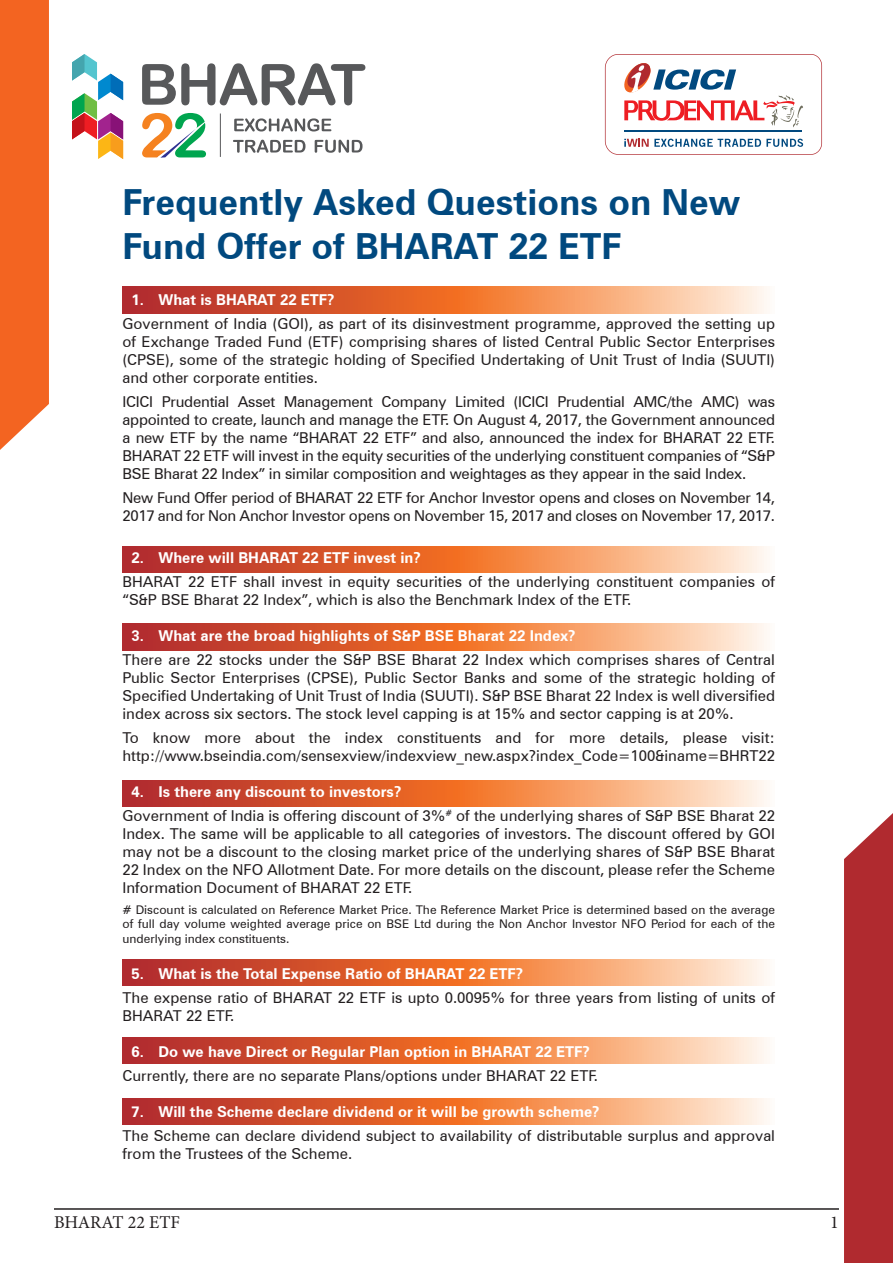
<style>
.page{position:relative;width:893px;height:1263px;background:#fff}
.page>*{position:absolute;margin:0;border:0;box-sizing:border-box;transform-origin:0 0}
.t1{font:700 36px/43.2px "Zurich BT";color:#01497f}
.t2{font:18px "Minion Pro";color:#231f20}
.t3{font:15px/18px "Zurich BT";color:#231f20;text-align:justify}
.t4{font:700 15px "Zurich BT";color:#fff}
.t5{font:15px/18px "Zurich BT";letter-spacing:-.02em;color:#231f20}
.t6{font:12px/14.4px "Zurich BT";color:#231f20;text-align:justify}
</style>
<div class="page">
<div style="left:0;top:0;width:49px;height:450px;background:#f36421"></div>
<div style="left:844px;top:813px;width:49px;height:450px;background:#b02a2f"></div>
<hr style="left:54px;top:1208px;width:785px;height:2px;background:#231f20">
<svg style="left:122px;top:287px;width:645px;height:26px;background:#e37c54"></svg>
<svg style="left:122px;top:547px;width:645px;height:26px;background:#e37c54"></svg>
<svg style="left:122px;top:624px;width:645px;height:26px;background:#e37c54"></svg>
<svg style="left:122px;top:780px;width:645px;height:27px;background:#e37c54"></svg>
<svg style="left:122px;top:959px;width:645px;height:27px;background:#e37c54"></svg>
<svg style="left:122px;top:1037px;width:645px;height:26px;background:#e37c54"></svg>
<svg style="left:122px;top:1098px;width:645px;height:26px;background:#e37c54"></svg>
<svg style="left:142px;top:63px;width:223px;height:42px"></svg>
<svg style="left:234px;top:118px;width:97px;height:13px"></svg>
<svg style="left:233px;top:140px;width:72px;height:13px"></svg>
<svg style="left:315px;top:140px;width:48px;height:13px"></svg>
<hr style="left:220px;top:114px;width:1px;height:43px;background:#57585a">
<svg style="left:142px;top:113px;width:64px;height:45px"></svg>
<svg style="left:72px;top:54px;width:51px;height:105px"></svg>
<svg style="left:605px;top:54px;width:217px;height:101px"></svg>
<p class="t1" style="left:122px;top:181px;width:619px">Frequently Asked Questions on New<br>Fund Offer of BHARAT 22 ETF</p>
<p class="t4" style="left:131px;top:291px;width:205px">1. What is BHARAT 22 ETF?</p>
<p class="t3" style="left:122px;top:315px;width:654px">Government of India (GOI), as part of its disinvestment programme, approved the setting up of Exchange Traded Fund (ETF) comprising shares of listed Central Public Sector Enterprises (CPSE), some of the strategic holding of Specified Undertaking of Unit Trust of India (SUUTI) and other corporate entities.</p>
<p class="t3" style="left:122px;top:393px;width:654px">ICICI Prudential Asset Management Company Limited (ICICI Prudential AMC/the AMC) was appointed to create, launch and manage the ETF. On August 4, 2017, the Government announced a new ETF by the name “BHARAT 22 ETF” and also, announced the index for BHARAT 22 ETF.<br>BHARAT 22 ETF will invest in the equity securities of the underlying constituent companies of “S&amp;P BSE Bharat 22 Index” in similar composition and weightages as they appear in the said Index.</p>
<p class="t5" style="left:122px;top:489px;width:654px">New Fund Offer period of BHARAT 22 ETF for Anchor Investor opens and closes on November 14,<br>2017 and for Non Anchor Investor opens on November 15, 2017 and closes on November 17, 2017.</p>
<p class="t4" style="left:131px;top:549px;width:291px">2. Where will BHARAT 22 ETF invest in?</p>
<p class="t3" style="left:122px;top:573px;width:654px">BHARAT 22 ETF shall invest in equity securities of the underlying constituent companies of “S&amp;P BSE Bharat 22 Index”, which is also the Benchmark Index of the ETF.</p>
<p class="t4" style="left:131px;top:627px;width:446px">3. What are the broad highlights of S&amp;P BSE Bharat 22 Index?</p>
<p class="t3" style="left:122px;top:651px;width:654px">There are 22 stocks under the S&amp;P BSE Bharat 22 Index which comprises shares of Central Public Sector Enterprises (CPSE), Public Sector Banks and some of the strategic holding of Specified Undertaking of Unit Trust of India (SUUTI). S&amp;P BSE Bharat 22 Index is well diversified index across six sectors. The stock level capping is at 15% and sector capping is at 20%.</p>
<p class="t3" style="left:122px;top:729px;width:654px">To know more about the index constituents and for more details, please visit: http://www.bseindia.com/sensexview/indexview_new.aspx?index_Code=100&amp;iname=BHRT22</p>
<p class="t4" style="left:131px;top:783px;width:272px">4. Is there any discount to investors?</p>
<p class="t3" style="left:122px;top:807px;width:654px">Government of India is offering discount of 3%<sup>#</sup> of the underlying shares of S&amp;P BSE Bharat 22<br>Index. The same will be applicable to all categories of investors. The discount offered by GOI may not be a discount to the closing market price of the underlying shares of S&amp;P BSE Bharat 22 Index on the NFO Allotment Date. For more details on the discount, please refer the Scheme Information Document of BHARAT 22 ETF.</p>
<p class="t6" style="left:122px;top:902px;width:654px"># Discount is calculated on Reference Market Price. The Reference Market Price is determined based on the average of full day volume weighted average price on BSE Ltd during the Non Anchor Investor NFO Period for each of the underlying index constituents.</p>
<p class="t4" style="left:131px;top:964px;width:393px">5. What is the Total Expense Ratio of BHARAT 22 ETF?</p>
<p class="t3" style="left:122px;top:988px;width:654px">The expense ratio of BHARAT 22 ETF is upto 0.0095% for three years from listing of units of<br>BHARAT 22 ETF.</p>
<p class="t4" style="left:131px;top:1042px;width:460px">6. Do we have Direct or Regular Plan option in BHARAT 22 ETF?</p>
<p class="t3" style="left:122px;top:1066px;width:477px">Currently, there are no separate Plans/options under BHARAT 22 ETF.</p>
<p class="t4" style="left:131px;top:1102px;width:470px">7. Will the Scheme declare dividend or it will be growth scheme?</p>
<p class="t3" style="left:122px;top:1126px;width:654px">The Scheme can declare dividend subject to availability of distributable surplus and approval from the Trustees of the Scheme.</p>
<p class="t2" style="left:54px;top:1210px;width:127px">BHARAT 22 ETF</p>
<p class="t2" style="left:830px;top:1210px;width:10px">1</p>
</div>
